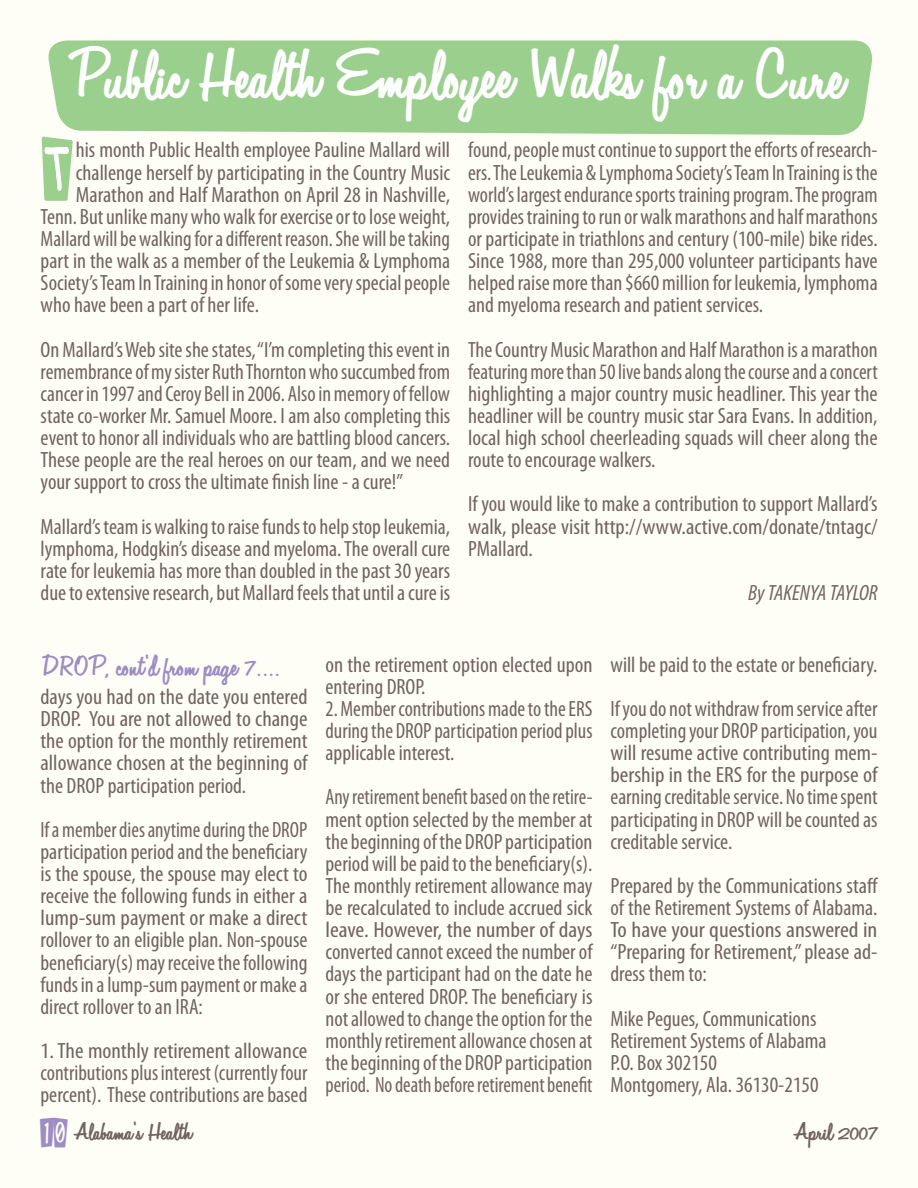
<style>
.page{position:relative;width:918px;height:1188px;background:#fffef6}
.page>*{position:absolute;margin:0;border:0;box-sizing:border-box;transform-origin:0 0}
.t1{font:51.45px "Automobile";color:#fff;scale:.96 1}
.t2{font:38.85px "Klink O Mite";color:#9c8dc3}
.t3{font:condensed 22.2px/22.2px "Myriad Pro";color:#706460;text-align:justify}
.t4{font:condensed 22.2px/22.2px "Myriad Pro";color:#706460;text-align:justify;scale:.93 1}
.t5{font:condensed 22.2px/22.2px "Myriad Pro";color:#706460;text-align:justify;scale:.94 1}
.t6{font:condensed 22.2px/22px "Myriad Pro";color:#706460;text-align:justify;scale:1.04 1}
.t7{font:condensed 22.2px/22.2px "Myriad Pro";color:#706460;text-align:justify;scale:1.06 1}
.t8{font:condensed 22.2px/22.2px "Myriad Pro";color:#706460;text-align:justify;scale:.96 1}
.t9{font:italic condensed 22.2px "Myriad Pro";letter-spacing:-.005em;color:#706460}
.t10{font:21px "Automobile";color:#9c8dc3}
.t11{font:18px "Automobile";color:#706460}
</style>
<div class="page">
<div style="left:48px;top:40px;width:824px;height:95px;background:#9acf8e"></div>
<svg style="left:42px;top:137px;width:31px;height:64px"></svg>
<h1 class="t1" style="left:69px;top:48px;width:810px">Public Health Employee Walks for a Cure</h1>
<p class="t3" style="left:76px;top:141px;width:376px">his month Public Health employee Pauline Mallard will</p>
<p class="t3" style="left:76px;top:163px;width:376px">challenge herself by participating in the Country Music</p>
<p class="t3" style="left:76px;top:185px;width:376px">Marathon and Half Marathon on April 28 in Nashville,</p>
<p class="t3" style="left:41px;top:208px;width:411px">Tenn. But unlike many who walk for exercise or to lose weight,</p>
<p class="t3" style="left:41px;top:230px;width:411px">Mallard will be walking for a different reason. She will be taking</p>
<p class="t3" style="left:41px;top:252px;width:411px">part in the walk as a member of the Leukemia &amp; Lymphoma</p>
<p class="t3" style="left:41px;top:274px;width:411px">Society’s Team In Training in honor of some very special people</p>
<p class="t3" style="left:41px;top:296px;width:220px">who have been a part of her life.</p>
<p class="t3" style="left:41px;top:340px;width:411px">On Mallard’s Web site she states, “I’m completing this event in remembrance of my sister Ruth Thornton who succumbed from cancer in 1997 and Ceroy Bell in 2006. Also in memory of fellow state co-worker Mr. Samuel Moore. I am also completing this event to honor all individuals who are battling blood cancers.<br>These people are the real heroes on our team, and we need your support to cross the ultimate finish line - a cure!”</p>
<p class="t3" style="left:41px;top:517px;width:411px">Mallard’s team is walking to raise funds to help stop leukemia, lymphoma, Hodgkin’s disease and myeloma. The overall cure rate for leukemia has more than doubled in the past 30 years due to extensive research, but Mallard feels that until a cure is</p>
<p class="t3" style="left:468px;top:141px;width:411px">found, people must continue to support the efforts of research&shy;ers. The Leukemia &amp; Lymphoma Society’s Team In Training is the world’s largest endurance sports training program. The program provides training to run or walk marathons and half marathons or participate in triathlons and century (100-mile) bike rides.<br>Since 1988, more than 295,000 volunteer participants have helped raise more than $660 million for leukemia, lymphoma and myeloma research and patient services.</p>
<p class="t3" style="left:468px;top:340px;width:411px">The Country Music Marathon and Half Marathon is a marathon featuring more than 50 live bands along the course and a concert highlighting a major country music headliner. This year the headliner will be country music star Sara Evans. In addition, local high school cheerleading squads will cheer along the route to encourage walkers.</p>
<p class="t3" style="left:468px;top:495px;width:411px">If you would like to make a contribution to support Mallard’s walk, please visit http://www.active.com/donate/tntagc/ PMallard.</p>
<p class="t9" style="left:748px;top:584px;width:131px">By TAKENYA TAYLOR</p>
<p class="t10" style="left:40px;top:655px;width:240px">DROP, cont’d from page 7....</p>
<p class="t6" style="left:40px;top:688px;width:258px">days you had on the date you entered DROP. You are not allowed to change the option for the monthly retirement allowance chosen at the beginning of the DROP participation period.</p>
<p class="t5" style="left:40px;top:821px;width:286px">If a member dies anytime during the DROP participation period and the beneficiary is the spouse, the spouse may elect to receive the following funds in either a lump-sum payment or make a direct rollover to an eligible plan. Non-spouse beneficiary(s) may receive the following funds in a lump-sum payment or make a direct rollover to an IRA:</p>
<p class="t7" style="left:40px;top:1042px;width:253px">1. The monthly retirement allowance contributions plus interest (currently four percent). These contributions are based</p>
<p class="t3" style="left:326px;top:655px;width:268px">on the retirement option elected upon entering DROP.</p>
<p class="t8" style="left:326px;top:700px;width:280px">2. Member contributions made to the ERS during the DROP participation period plus applicable interest.</p>
<p class="t4" style="left:326px;top:788px;width:289px">Any retirement benefit based on the retire&shy;ment option selected by the member at the beginning of the DROP participation period will be paid to the beneficiary(s).<br>The monthly retirement allowance may be recalculated to include accrued sick leave. However, the number of days converted cannot exceed the number of days the participant had on the date he or she entered DROP. The beneficiary is not allowed to change the option for the monthly retirement allowance chosen at the beginning of the DROP participation period. No death before retirement benefit</p>
<p class="t3" style="left:610px;top:644px;width:268px;line-height:44.2px">will be paid to the estate or beneficiary.<br>If you do not withdraw from service after</p>
<p class="t3" style="left:610px;top:722px;width:269px">completing your DROP participation, you will resume active contributing mem&shy;bership in the ERS for the purpose of earning creditable service. No time spent participating in DROP will be counted as creditable service.</p>
<p class="t3" style="left:610px;top:877px;width:269px">Prepared by the Communications staff of the Retirement Systems of Alabama.<br>To have your questions answered in “Preparing for Retirement,” please ad&shy;dress them to:</p>
<p class="t3" style="left:610px;top:1009px;width:218px;text-align:left">Mike Pegues, Communications<br>Retirement Systems of Alabama<br>P.O. Box 302150<br>Montgomery, Ala. 36130-2150</p>
<h2 class="t2" style="left:40px;top:1117px;width:28px">10</h2>
<p class="t11" style="left:73px;top:1122px;width:120px">Alabama’s Health</p>
<p class="t11" style="left:793px;top:1122px;width:85px">April 2007</p>
</div>
